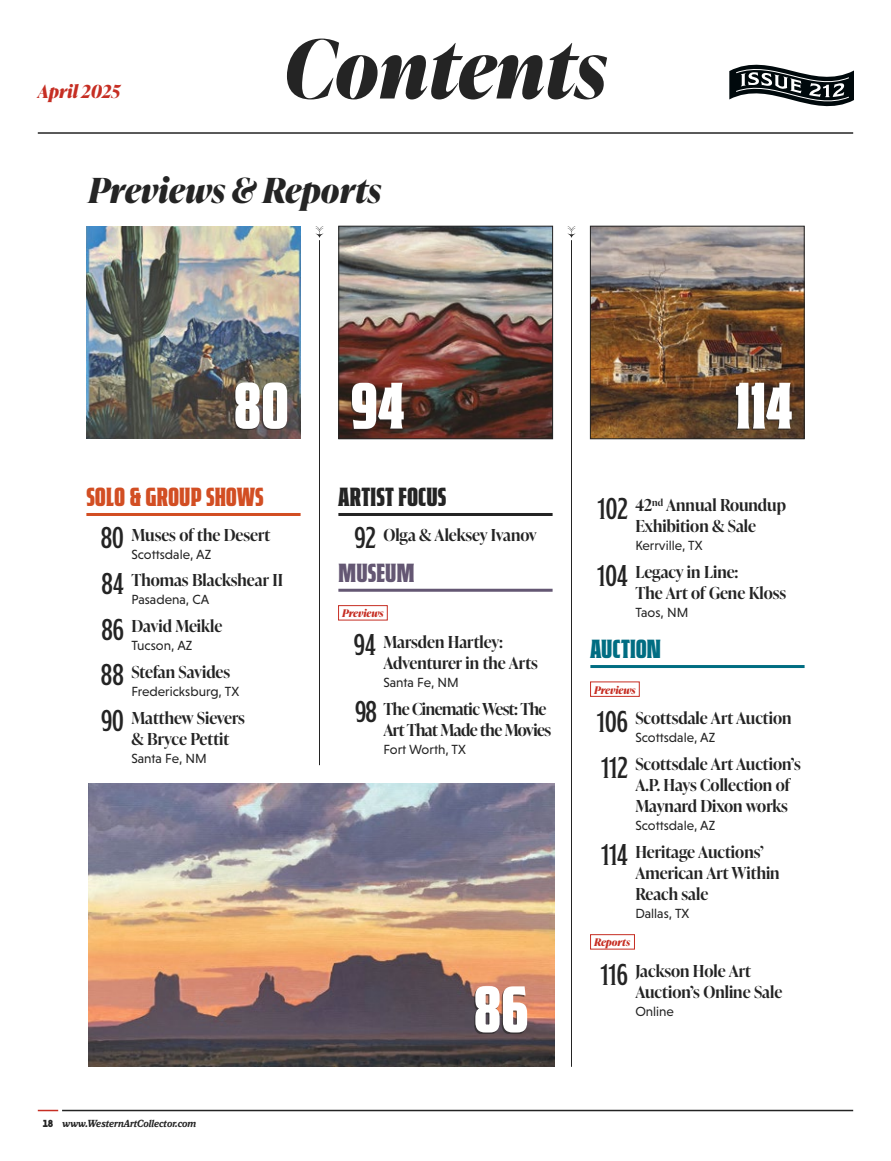
<style>
.page{position:relative;width:891px;height:1161px;background:#fff}
.page>*{position:absolute;margin:0;border:0;box-sizing:border-box;transform-origin:0 0}
.t1{font:italic 700 81px "Ivy Presto Display";color:#242424}
.t2{font:extra-condensed 60px "Guildhall";color:#fff}
.t3{font:italic 700 34.4px "Ivy Presto Display";color:#242424}
.t4{font:extra-condensed 24px "Guildhall";letter-spacing:.005em;color:#d24e23}
.t5{font:extra-condensed 24px "Guildhall";letter-spacing:.01em;color:#242424}
.t6{font:extra-condensed 24px "Guildhall";color:#006d82}
.t7{font:extra-condensed 24px "Guildhall";letter-spacing:.005em;color:#645773}
.t8{font:italic 700 18px "Ivy Presto Display";color:#c62e23}
.t9{font:600 16.4px/21px "Ivy Presto Display";color:#242424}
.t10{font:600 16.4px/21px "Ivy Presto Display";letter-spacing:-.03em;color:#242424;text-align:right}
.t11{font:13.6px "Niveau Grotesk";color:#242424}
.t12{font:italic 700 10.4px "Viroqua";color:#242424}
.t13{font:italic 700 10.4px "Ivy Presto Display";color:#c62e23}
.s1{font-family:"Modesto Condensed";font-weight:300;font-size:30px}
.s2{font-family:"Niveau Grotesk";font-weight:900;font-style:normal}
</style>
<div class="page">
<svg style="left:38px;top:1110px;width:20px;height:1px"></svg>
<hr style="left:62px;top:1110px;width:791px;height:1px;background:#242424">
<hr style="left:319px;top:240px;width:1px;height:525px;background:#242424">
<hr style="left:86px;top:513px;width:215px;height:3px;background:#d24e23">
<hr style="left:338px;top:513px;width:215px;height:3px;background:#242424">
<hr style="left:338px;top:589px;width:215px;height:3px;background:#645773">
<div style="left:338px;top:605px;width:49px;height:15px;border:1px solid #c62e23"></div>
<hr style="left:590px;top:665px;width:215px;height:3px;background:#006d82">
<div style="left:590px;top:682px;width:49px;height:15px;border:1px solid #c62e23"></div>
<img style="left:87px;top:226px;width:214px;height:213px">
<img style="left:88px;top:784px;width:466px;height:283px">
<img style="left:341px;top:228px;width:210px;height:209px">
<div style="left:339px;top:226px;width:214px;height:213px;border:1px solid #242424"></div>
<img style="left:592px;top:228px;width:210px;height:209px">
<div style="left:590px;top:226px;width:214px;height:213px;border:1px solid #242424"></div>
<div style="left:234px;top:384px;width:52px;height:46px;background:#242424;opacity:.6"></div>
<div style="left:474px;top:987px;width:52px;height:47px;background:#242424;opacity:.6"></div>
<div style="left:351px;top:384px;width:52px;height:46px;background:#242424;opacity:.6"></div>
<div style="left:735px;top:384px;width:56px;height:46px;background:#242424;opacity:.6"></div>
<hr style="left:571px;top:240px;width:1px;height:827px;background:#242424">
<svg style="left:316px;top:226px;width:7px;height:12px"></svg>
<svg style="left:568px;top:226px;width:7px;height:12px"></svg>
<hr style="left:38px;top:132px;width:815px;height:2px;background:#242424">
<svg style="left:729px;top:64px;width:125px;height:43px"></svg>
<p class="t8" style="left:38px;top:78px;width:84px">April 2025</p>
<h1 class="t1" style="left:284px;top:10px;width:325px">Contents</h1>
<h3 class="t3" style="left:88px;top:166px;width:295px">Previews &amp; Reports</h3>
<h2 class="t2" style="left:234px;top:369px;width:57px">80</h2>
<h3 class="t4" style="left:86px;top:482px;width:179px">SOLO &amp; GROUP SHOWS</h3>
<p class="t9" style="left:101px;top:524px;width:171px"><span class="s1">80</span> Muses of the Desert</p>
<p class="t11" style="left:131px;top:546px;width:81px">Scottsdale, AZ</p>
<p class="t9" style="left:102px;top:569px;width:183px"><span class="s1">84</span> Thomas Blackshear II</p>
<p class="t11" style="left:131px;top:592px;width:79px">Pasadena, CA</p>
<p class="t9" style="left:101px;top:615px;width:122px"><span class="s1">86</span> David Meikle</p>
<p class="t11" style="left:131px;top:638px;width:62px">Tucson, AZ</p>
<p class="t9" style="left:101px;top:661px;width:131px"><span class="s1">88</span> Stefan Savides</p>
<p class="t11" style="left:131px;top:684px;width:109px">Fredericksburg, TX</p>
<p class="t9" style="left:131px;top:707px;width:115px;text-indent:-30px"><span class="s1">90</span> Matthew Sievers &amp; Bryce Pettit</p>
<p class="t11" style="left:131px;top:750px;width:77px">Santa Fe, NM</p>
<p class="t12" style="left:43px;top:1116px;width:155px"><span class="s2">18</span> www.WesternArtCollector.com</p>
<h2 class="t2" style="left:351px;top:369px;width:56px">94</h2>
<h2 class="t2" style="left:735px;top:369px;width:60px">114</h2>
<h3 class="t5" style="left:338px;top:482px;width:109px">ARTIST FOCUS</h3>
<p class="t9" style="left:355px;top:524px;width:184px"><span class="s1">92</span> Olga &amp; Aleksey Ivanov</p>
<h3 class="t7" style="left:338px;top:558px;width:77px">MUSEUM</h3>
<p class="t13" style="left:342px;top:606px;width:43px">Previews</p>
<p class="t9" style="left:383px;top:631px;width:156px;text-indent:-30px"><span class="s1">94</span> Marsden Hartley:<br>Adventurer in the Arts</p>
<p class="t11" style="left:383px;top:675px;width:77px">Santa Fe, NM</p>
<p class="t10" style="left:355px;top:698px;width:198px"><span class="s1">98</span> The Cinematic West: The<br>Art That Made the Movies</p>
<p class="t11" style="left:383px;top:741px;width:84px">Fort Worth, TX</p>
<h2 class="t2" style="left:474px;top:972px;width:56px">86</h2>
<p class="t9" style="left:597px;top:494px;width:190px;text-align:center"><span class="s1">102</span> 42<sup>nd</sup> Annual Roundup<br>Exhibition &amp; Sale</p>
<p class="t11" style="left:635px;top:538px;width:69px">Kerrville, TX</p>
<p class="t9" style="left:635px;top:561px;width:152px;text-indent:-39px"><span class="s1">104</span> Legacy in Line:<br>The Art of Gene Kloss</p>
<p class="t11" style="left:635px;top:605px;width:55px">Taos, NM</p>
<h3 class="t6" style="left:590px;top:634px;width:72px">AUCTION</h3>
<p class="t13" style="left:594px;top:682px;width:43px">Previews</p>
<p class="t9" style="left:596px;top:707px;width:197px"><span class="s1">106</span> Scottsdale Art Auction</p>
<p class="t11" style="left:635px;top:730px;width:81px">Scottsdale, AZ</p>
<p class="t9" style="left:635px;top:753px;width:167px;text-indent:-35px"><span class="s1">112</span> Scottsdale Art Auction’s<br>A.P. Hays Collection of<br>Maynard Dixon works</p>
<p class="t11" style="left:635px;top:818px;width:81px">Scottsdale, AZ</p>
<p class="t9" style="left:635px;top:841px;width:146px;text-indent:-35px"><span class="s1">114</span> Heritage Auctions’<br>American Art Within<br>Reach sale</p>
<p class="t11" style="left:635px;top:905px;width:55px">Dallas, TX</p>
<p class="t13" style="left:594px;top:935px;width:38px">Reports</p>
<p class="t9" style="left:635px;top:960px;width:148px;text-indent:-36px"><span class="s1">116</span> Jackson Hole Art<br>Auction’s Online Sale</p>
<p class="t11" style="left:635px;top:1004px;width:40px">Online</p>
</div>
